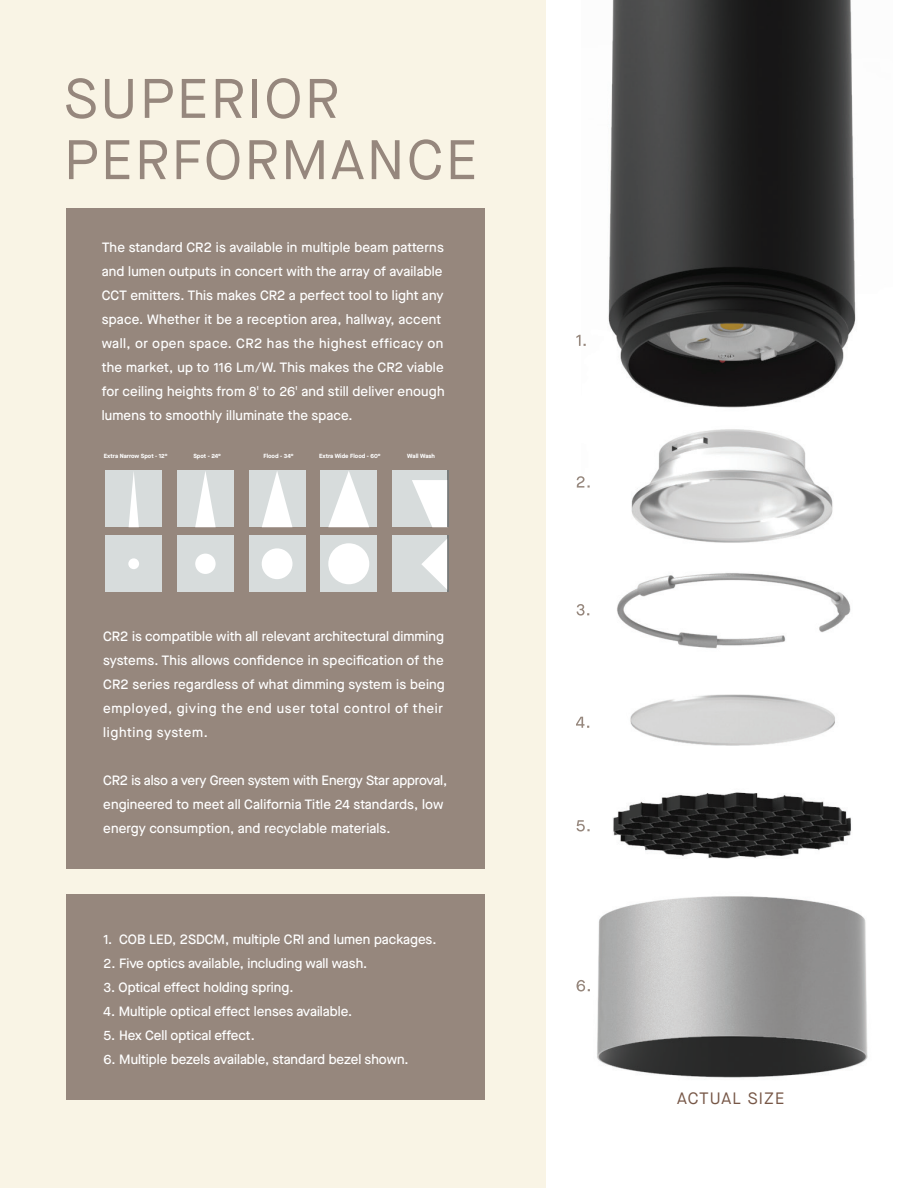
<style>
.page{position:relative;width:918px;height:1188px;background:#fff}
.page>*{position:absolute;margin:0;border:0;box-sizing:border-box;transform-origin:0 0}
.t1{font:55.65px/61.2px "Maison Neue";letter-spacing:.05em;color:#96877d}
.t2{font:16.5px "Maison Neue";letter-spacing:.07em;color:#775747}
.t3{font:500 13.5px/24px "Maison Neue";letter-spacing:.01em;color:#fff}
.t4{font:700 6px "Maison Neue";color:#fff}
.s1{font-family:"Avant Garde";font-weight:400}
</style>
<div class="page">
<div style="left:0;top:0;width:545px;height:1188px;background:#f9f4e5"></div>
<img style="left:581px;top:0;width:287px;height:1078px">
<div style="left:67px;top:208px;width:418px;height:660px;background:#96877d"></div>
<div style="left:67px;top:894px;width:418px;height:206px;background:#96877d"></div>
<svg style="left:577px;top:980px;width:13px;height:12px"></svg>
<svg style="left:576px;top:820px;width:14px;height:12px"></svg>
<svg style="left:576px;top:717px;width:13px;height:11px"></svg>
<svg style="left:577px;top:604px;width:12px;height:12px"></svg>
<svg style="left:577px;top:476px;width:13px;height:12px"></svg>
<svg style="left:576px;top:335px;width:10px;height:11px"></svg>
<div style="left:105px;top:471px;width:57px;height:56px;background:#d7dcdc"></div>
<svg style="left:129px;top:472px;width:10px;height:55px"></svg>
<div style="left:105px;top:535px;width:57px;height:57px;background:#d7dcdc"></div>
<div style="left:128px;top:558px;width:11px;height:11px;background:#fff;border-radius:50%"></div>
<div style="left:177px;top:471px;width:57px;height:56px;background:#d7dcdc"></div>
<svg style="left:195px;top:471px;width:21px;height:56px"></svg>
<div style="left:177px;top:535px;width:57px;height:57px;background:#d7dcdc"></div>
<div style="left:195px;top:554px;width:21px;height:20px;background:#fff;border-radius:50%"></div>
<div style="left:249px;top:471px;width:56px;height:56px;background:#d7dcdc"></div>
<svg style="left:262px;top:471px;width:30px;height:56px"></svg>
<div style="left:249px;top:535px;width:56px;height:57px;background:#d7dcdc"></div>
<div style="left:262px;top:548px;width:31px;height:31px;background:#fff;border-radius:50%"></div>
<div style="left:320px;top:471px;width:57px;height:56px;background:#d7dcdc"></div>
<svg style="left:328px;top:471px;width:41px;height:56px"></svg>
<div style="left:320px;top:535px;width:57px;height:57px;background:#d7dcdc"></div>
<div style="left:328px;top:543px;width:41px;height:41px;background:#fff;border-radius:50%"></div>
<div style="left:392px;top:471px;width:57px;height:56px;background:#d7dcdc"></div>
<svg style="left:412px;top:480px;width:35px;height:47px"></svg>
<hr style="left:447px;top:471px;width:2px;height:56px;background:#040503">
<div style="left:392px;top:535px;width:57px;height:57px;background:#d7dcdc"></div>
<svg style="left:421px;top:539px;width:26px;height:50px"></svg>
<hr style="left:447px;top:535px;width:2px;height:57px;background:#040503">
<h1 class="t1" style="left:64px;top:67px;width:414px">SUPERIOR<br>PERFORMANCE</h1>
<p class="t3" style="left:102px;top:235px;width:344px">The standard CR2 is available in multiple beam patterns and lumen outputs in concert with the array of available CCT emitters. This makes CR2 a perfect tool to light any space. Whether it be a reception area, hallway, accent wall, or open space. CR2 has the highest efficacy on the market, up to 116 Lm/W. This makes the CR2 viable for ceiling heights from 8<span class="s1">'</span> to 26<span class="s1">'</span> and still deliver enough lumens to smoothly illuminate the space.</p>
<p class="t4" style="left:104px;top:452px;width:65px">Extra Narrow Spot - 12°</p>
<p class="t4" style="left:193px;top:452px;width:29px">Spot - 24°</p>
<p class="t4" style="left:263px;top:452px;width:32px">Flood - 34°</p>
<p class="t4" style="left:319px;top:452px;width:63px">Extra Wide Flood - 60°</p>
<p class="t4" style="left:407px;top:452px;width:29px">Wall Wash</p>
<p class="t3" style="left:103px;top:624px;width:343px">CR2 is compatible with all relevant architectural dimming systems. This allows confidence in specification of the CR2 series regardless of what dimming system is being employed, giving the end user total control of their lighting system.</p>
<p class="t3" style="left:103px;top:768px;width:346px">CR2 is also a very Green system with Energy Star approval, engineered to meet all California Title 24 standards, low energy consumption, and recyclable materials.</p>
<p class="t3" style="left:104px;top:927px;width:334px">1. COB LED, 2SDCM, multiple CRI and lumen packages.</p>
<p class="t3" style="left:104px;top:951px;width:265px">2. Five optics available, including wall wash.</p>
<p class="t3" style="left:104px;top:975px;width:191px">3. Optical effect holding spring.</p>
<p class="t3" style="left:104px;top:999px;width:250px">4. Multiple optical effect lenses available.</p>
<p class="t3" style="left:104px;top:1023px;width:153px">5. Hex Cell optical effect.</p>
<p class="t3" style="left:104px;top:1047px;width:307px">6. Multiple bezels available, standard bezel shown.</p>
<p class="t2" style="left:677px;top:1087px;width:109px">ACTUAL SIZE</p>
</div>
